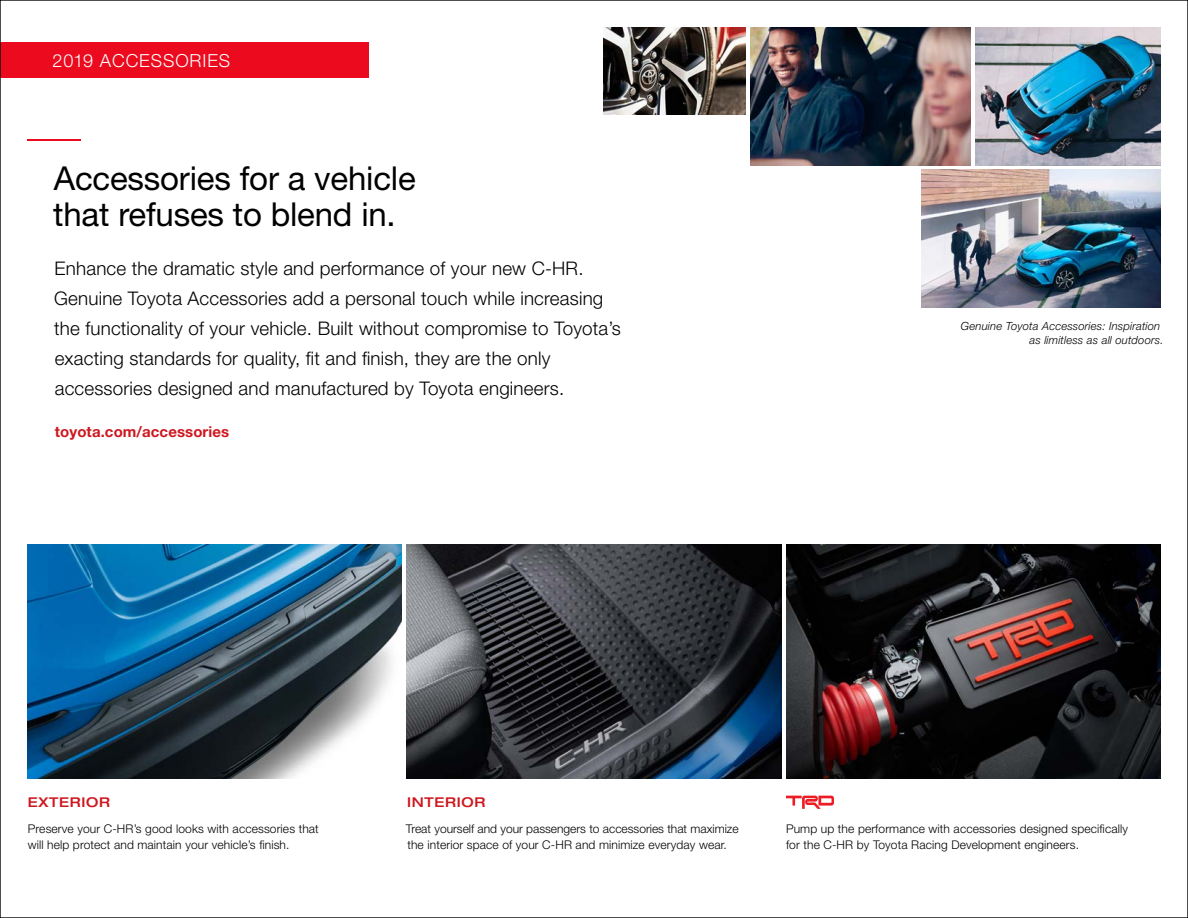
<style>
.page{position:relative;width:1188px;height:918px;background:#fff}
.page>*{position:absolute;margin:0;border:0;box-sizing:border-box;transform-origin:0 0}
.t1{font:33px/36px "Helvetica Neue LT Std";letter-spacing:-.005em;color:#000}
.t2{font:300 18.75px/30px "Helvetica Neue LT Std";letter-spacing:.01em;color:#000}
.t3{font:300 18px "Helvetica Neue LT Std";letter-spacing:.05em;color:#fff}
.t4{font:700 15px "Helvetica Neue LT Std";letter-spacing:.005em;color:#ce171f}
.t5{font:500 expanded 13.5px "Helvetica Neue";letter-spacing:.05em;color:#ce171f}
.t6{font:300 12px/16.5px "Helvetica Neue LT Std";letter-spacing:.01em;color:#000}
.t7{font:italic 300 11.25px/13.5px "Helvetica Neue LT Std";letter-spacing:.015em;color:#000;text-align:right}
</style>
<div class="page">
<img style="left:921px;top:170px;width:240px;height:138px">
<img style="left:975px;top:27px;width:186px;height:138px">
<img style="left:750px;top:27px;width:221px;height:138px">
<img style="left:604px;top:27px;width:142px;height:87px">
<img style="left:786px;top:544px;width:375px;height:234px">
<img style="left:406px;top:544px;width:376px;height:234px">
<img style="left:27px;top:544px;width:375px;height:235px">
<div style="left:0;top:42px;width:369px;height:36px;background:#eb0a1e"></div>
<hr style="left:27px;top:140px;width:54px;height:1px;background:#eb0a1e">
<svg style="left:786px;top:796px;width:48px;height:13px"></svg>
<h3 class="t3" style="left:53px;top:49px;width:179px">2019 ACCESSORIES</h3>
<h1 class="t1" style="left:53px;top:160px;width:364px">Accessories for a vehicle that refuses to blend in.</h1>
<p class="t2" style="left:54px;top:253px;width:568px">Enhance the dramatic style and performance of your new C-HR.<br>Genuine Toyota Accessories add a personal touch while increasing the functionality of your vehicle. Built without compromise to Toyota’s exacting standards for quality, fit and finish, they are the only accessories designed and manufactured by Toyota engineers.</p>
<p class="t4" style="left:55px;top:423px;width:176px">toyota.com/accessories</p>
<p class="t7" style="left:961px;top:320px;width:204px">Genuine Toyota Accessories: Inspiration as limitless as all outdoors.</p>
<p class="t5" style="left:28px;top:794px;width:84px">EXTERIOR</p>
<p class="t6" style="left:28px;top:820px;width:293px">Preserve your C-HR’s good looks with accessories that will help protect and maintain your vehicle’s finish.</p>
<p class="t5" style="left:407px;top:794px;width:80px">INTERIOR</p>
<p class="t6" style="left:406px;top:820px;width:334px">Treat yourself and your passengers to accessories that maximize the interior space of your C-HR and minimize everyday wear.</p>
<p class="t6" style="left:786px;top:820px;width:343px">Pump up the performance with accessories designed specifically for the C-HR by Toyota Racing Development engineers.</p>
</div>
